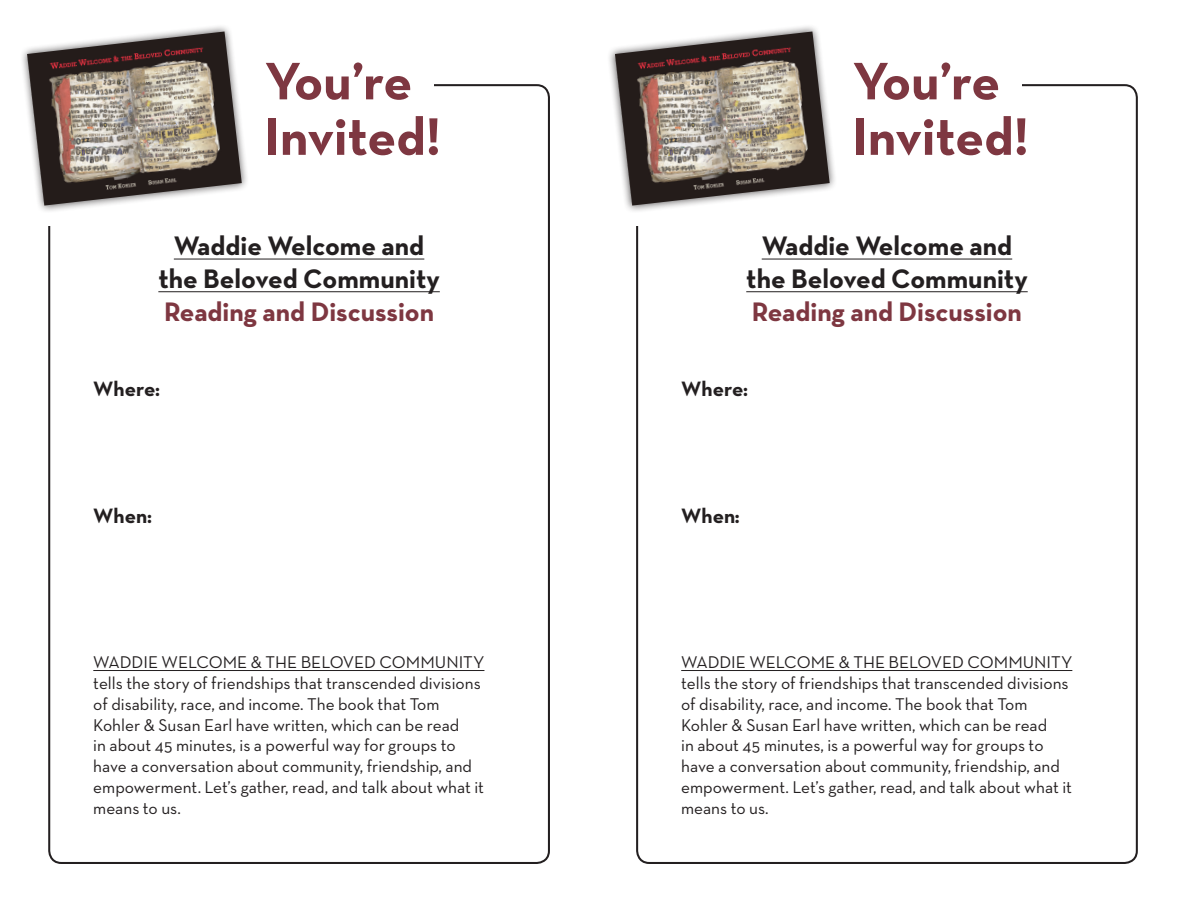
<style>
.page{position:relative;width:1188px;height:918px;background:#fff}
.page>*{position:absolute;margin:0;border:0;box-sizing:border-box;transform-origin:0 0}
.t1{font:700 53.7px/55.5px "Neutra Text TF";color:#7e3741}
.t2{font:700 27.3px/32.7px "Neutra Text TF";color:#231f20;text-align:center}
.t3{font:700 27.3px "Neutra Text TF";color:#7e3741}
.t4{font:700 21.15px "Neutra Text TF";color:#231f20}
.t5{font:17.25px/20.7px "Neutra Text TF";color:#231f20}
</style>
<div class="page">
<hr style="left:174px;top:259px;width:250px;height:1px;background:#231f20">
<hr style="left:158px;top:291px;width:282px;height:1px;background:#231f20">
<hr style="left:762px;top:259px;width:250px;height:1px;background:#231f20">
<hr style="left:746px;top:291px;width:282px;height:1px;background:#231f20">
<hr style="left:93px;top:670px;width:391px;height:1px;background:#231f20">
<hr style="left:681px;top:670px;width:391px;height:1px;background:#231f20">
<div style="left:19px;top:23px;width:230px;height:190px;background:#231f20;opacity:.75"></div>
<img style="left:27px;top:32px;width:215px;height:174px">
<div style="left:607px;top:23px;width:230px;height:190px;background:#231f20;opacity:.75"></div>
<img style="left:615px;top:32px;width:215px;height:174px">
<p class="t1" style="left:265px;top:52px;width:178px">You’re<br>Invited!</p>
<p class="t1" style="left:852px;top:52px;width:178px">You’re<br>Invited!</p>
<p class="t2" style="left:158px;top:229px;width:283px">Waddie Welcome and the Beloved Community</p>
<p class="t3" style="left:164px;top:294px;width:272px">Reading and Discussion</p>
<p class="t2" style="left:746px;top:229px;width:283px">Waddie Welcome and the Beloved Community</p>
<p class="t3" style="left:752px;top:294px;width:272px">Reading and Discussion</p>
<p class="t4" style="left:93px;top:375px;width:68px">Where:</p>
<p class="t4" style="left:681px;top:375px;width:68px">Where:</p>
<p class="t4" style="left:93px;top:502px;width:60px">When:</p>
<p class="t4" style="left:681px;top:502px;width:60px">When:</p>
<p class="t5" style="left:93px;top:652px;width:393px">WADDIE WELCOME &amp; THE BELOVED COMMUNITY tells the story of friendships that transcended divisions of disability, race, and income. The book that Tom Kohler &amp; Susan Earl have written, which can be read<br>in about 45 minutes, is a powerful way for groups to have a conversation about community, friendship, and empowerment. Let’s gather, read, and talk about what it means to us.</p>
<p class="t5" style="left:681px;top:652px;width:393px">WADDIE WELCOME &amp; THE BELOVED COMMUNITY tells the story of friendships that transcended divisions of disability, race, and income. The book that Tom Kohler &amp; Susan Earl have written, which can be read<br>in about 45 minutes, is a powerful way for groups to have a conversation about community, friendship, and empowerment. Let’s gather, read, and talk about what it means to us.</p>
</div>
